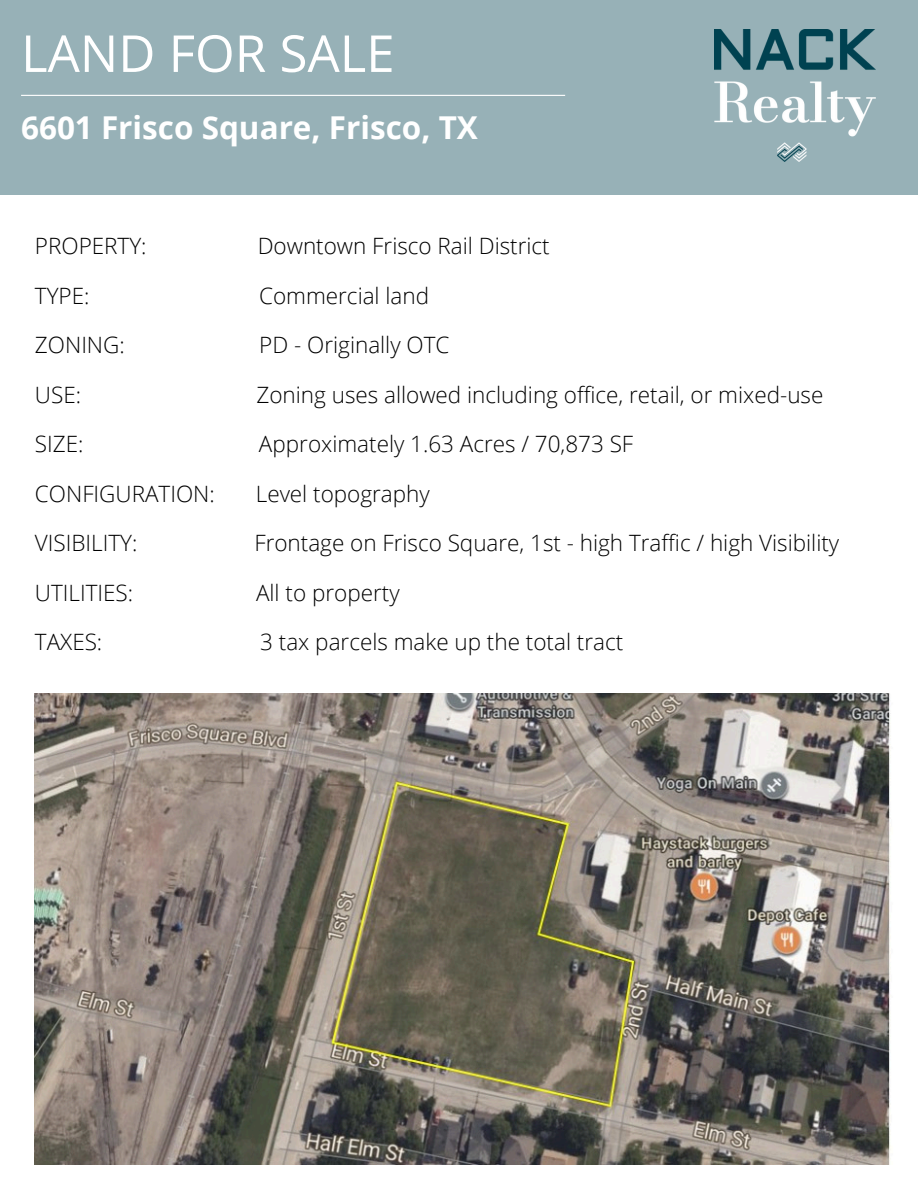
<style>
.page{position:relative;width:918px;height:1188px;background:#fff}
.page>*{position:absolute;margin:0;border:0;box-sizing:border-box;transform-origin:0 0}
.t1{font:51px "Open Sans";color:#fff}
.t2{font:700 31.5px "Open Sans";color:#fff}
.t3{font:300 22.5px "Open Sans";color:#000}
</style>
<div class="page">
<div style="left:0;top:0;width:918px;height:195px;background:#97b1b7"></div>
<hr style="left:21px;top:95px;width:544px;height:1px;background:#fff">
<img style="left:35px;top:694px;width:856px;height:471px">
<img style="left:714px;top:29px;width:161px;height:132px">
<p class="t1" style="left:21px;top:17px;width:375px">LAND FOR SALE</p>
<p class="t2" style="left:21px;top:105px;width:458px">6601 Frisco Square, Frisco, TX</p>
<h1 class="t3" style="left:35px;top:230px;width:113px">PROPERTY:</h1>
<h1 class="t3" style="left:258px;top:230px;width:294px">Downtown Frisco Rail District</h1>
<p class="t3" style="left:35px;top:280px;width:56px">TYPE:</p>
<p class="t3" style="left:259px;top:280px;width:172px">Commercial land</p>
<h2 class="t3" style="left:35px;top:329px;width:91px">ZONING:</h2>
<h2 class="t3" style="left:259px;top:329px;width:192px">PD - Originally OTC</h2>
<p class="t3" style="left:35px;top:379px;width:48px">USE:</p>
<p class="t3" style="left:257px;top:379px;width:568px">Zoning uses allowed including office, retail, or mixed-use</p>
<p class="t3" style="left:35px;top:428px;width:50px">SIZE:</p>
<p class="t3" style="left:259px;top:428px;width:376px">Approximately 1.63 Acres / 70,873 SF</p>
<p class="t3" style="left:35px;top:478px;width:181px">CONFIGURATION:</p>
<p class="t3" style="left:256px;top:478px;width:175px">Level topography</p>
<p class="t3" style="left:35px;top:527px;width:104px">VISIBILITY:</p>
<p class="t3" style="left:254px;top:527px;width:586px">Frontage on Frisco Square, 1st - high Traffic / high Visibility</p>
<p class="t3" style="left:35px;top:577px;width:100px">UTILITIES:</p>
<p class="t3" style="left:256px;top:577px;width:145px">All to property</p>
<p class="t3" style="left:35px;top:626px;width:69px">TAXES:</p>
<p class="t3" style="left:260px;top:626px;width:365px">3 tax parcels make up the total tract</p>
</div>
